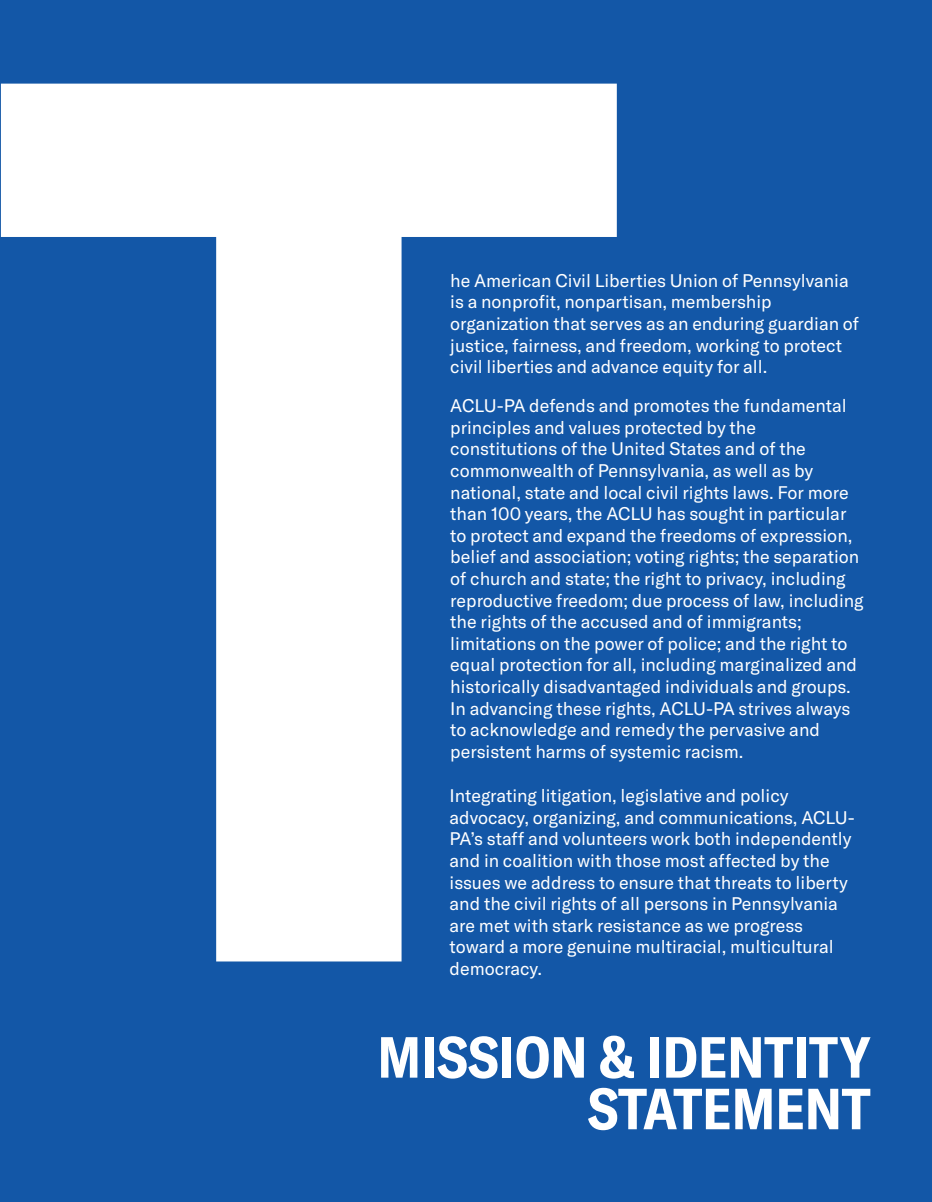
<style>
.page{position:relative;width:932px;height:1202px;background:#1357a7}
.page>*{position:absolute;margin:0;border:0;box-sizing:border-box;transform-origin:0 0}
.t1{font:700 condensed 1236px "GT America";color:#fff}
.t2{font:700 condensed 57px "GT America";color:#fff}
.Widows{font:18px/21.6px "GT America";color:#fff}
</style>
<div class="page">
<p class="t1" style="left:-2px;top:-232px;width:622px">T</p>
<p class="Widows" style="left:450px;top:270px;width:410px">he American Civil Liberties Union of Pennsylvania is a nonprofit, nonpartisan, membership organization that serves as an enduring guardian of justice, fairness, and freedom, working to protect civil liberties and advance equity for all.</p>
<p class="Widows" style="left:450px;top:395px;width:415px">ACLU-PA defends and promotes the fundamental principles and values protected by the constitutions of the United States and of the commonwealth of Pennsylvania, as well as by national, state and local civil rights laws. For more than 100 years, the ACLU has sought in particular to protect and expand the freedoms of expression, belief and association; voting rights; the separation of church and state; the right to privacy, including reproductive freedom; due process of law, including the rights of the accused and of immigrants; limitations on the power of police; and the right to equal protection for all, including marginalized and historically disadvantaged individuals and groups.<br>In advancing these rights, ACLU-PA strives always to acknowledge and remedy the pervasive and persistent harms of systemic racism.</p>
<p class="Widows" style="left:449px;top:785px;width:406px">Integrating litigation, legislative and policy advocacy, organizing, and communications, ACLU-PA’s staff and volunteers work both independently and in coalition with those most affected by the issues we address to ensure that threats to liberty and the civil rights of all persons in Pennsylvania are met with stark resistance as we progress toward a more genuine multiracial, multicultural democracy.</p>
<p class="t2" style="left:377px;top:1022px;width:494px">MISSION &amp; IDENTITY</p>
<p class="t2" style="left:588px;top:1074px;width:284px">STATEMENT</p>
</div>
